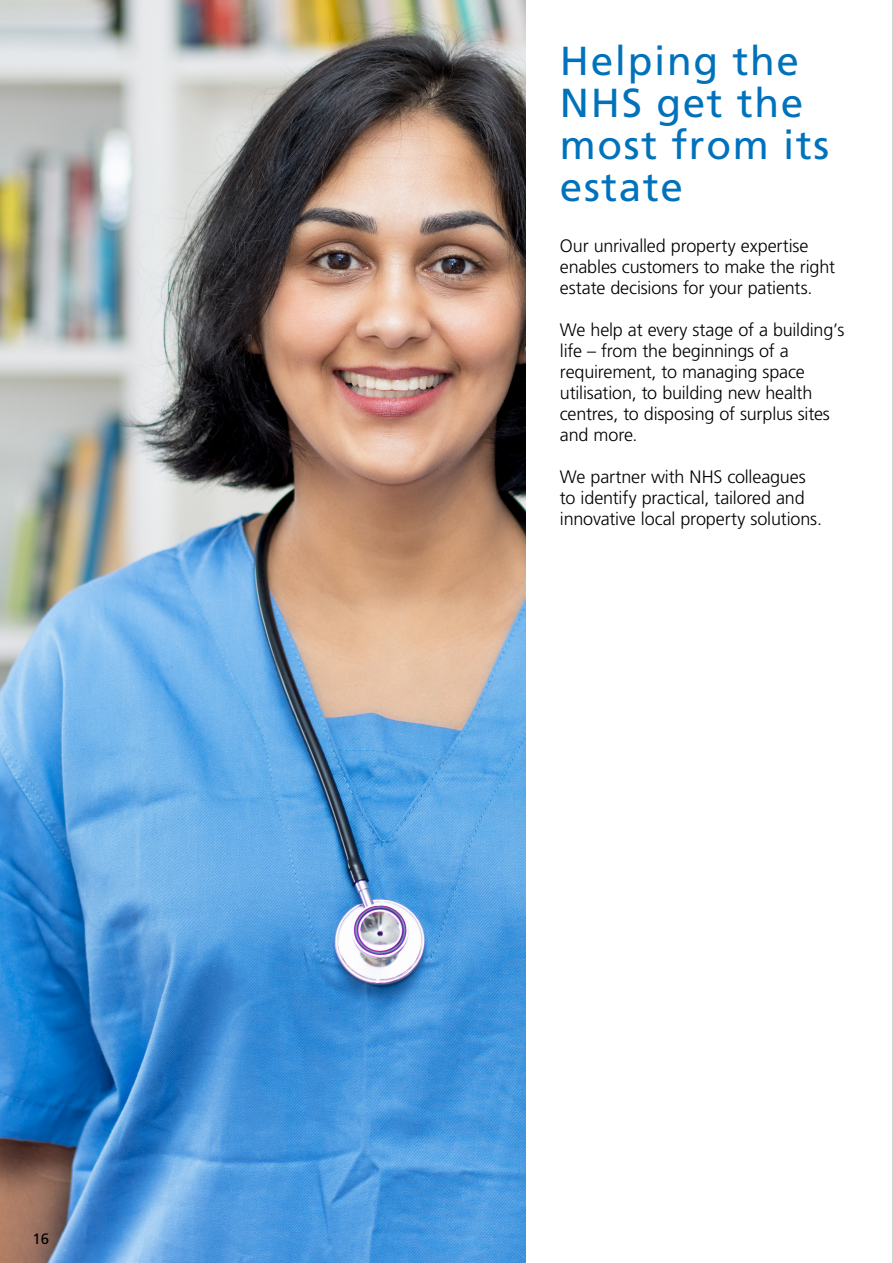
<style>
.page{position:relative;width:893px;height:1263px;background:#fff}
.page>*{position:absolute;margin:0;border:0;box-sizing:border-box;transform-origin:0 0}
.t1{font:40.5px/42px "Frutiger LT Std";letter-spacing:.04em;color:#0072bc}
.t2{font:300 18px/21px "Frutiger LT Std";letter-spacing:-.01em;color:#000}
.t3{font:15px "Frutiger LT Std";color:#000}
</style>
<div class="page">
<img style="left:0;top:0;width:526px;height:1263px">
<hr style="left:892px;top:0;width:1px;height:1263px;background:#d4d3d3">
<p class="t3" style="left:33px;top:1230px;width:18px">16</p>
<p class="t1" style="left:560px;top:40px;width:271px">Helping the<br>NHS get the most from its estate</p>
<p class="t2" style="left:560px;top:235px;width:277px">Our unrivalled property expertise enables customers to make the right estate decisions for your patients.</p>
<p class="t2" style="left:560px;top:319px;width:286px">We help at every stage of a building’s life – from the beginnings of a requirement, to managing space utilisation, to building new health centres, to disposing of surplus sites and more.</p>
<p class="t2" style="left:560px;top:466px;width:264px">We partner with NHS colleagues to identify practical, tailored and innovative local property solutions.</p>
</div>
